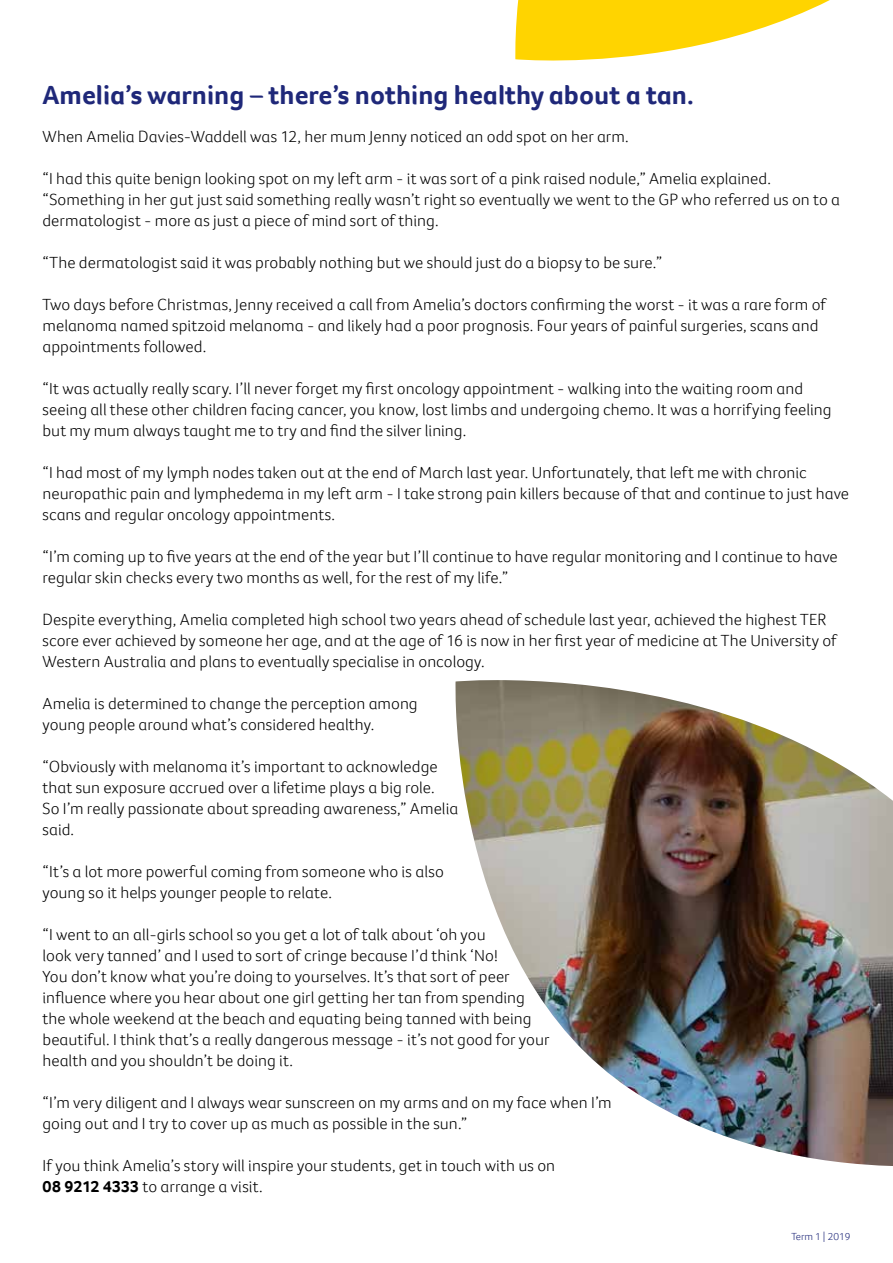
<style>
.page{position:relative;width:893px;height:1263px;background:#fff}
.page>*{position:absolute;margin:0;border:0;box-sizing:border-box;transform-origin:0 0}
.t1{font:700 27px "Foco CC";color:#1f2879}
.t2{font:300 16.5px/21px "Foco CC";color:#000}
.t3{font:300 10.5px "Foco CC";color:#1f2879}
.s1{font-weight:700}
</style>
<div class="page">
<svg style="left:515px;top:0;width:315px;height:61px"></svg>
<img style="left:455px;top:680px;width:438px;height:486px">
<h1 class="t1" style="left:43px;top:77px;width:653px">Amelia’s warning – there’s nothing healthy about a tan.</h1>
<p class="t2" style="left:43px;top:126px;width:588px">When Amelia Davies-Waddell was 12, her mum Jenny noticed an odd spot on her arm.</p>
<p class="t2" style="left:43px;top:168px;width:799px">“I had this quite benign looking spot on my left arm - it was sort of a pink raised nodule,” Amelia explained. “Something in her gut just said something really wasn’t right so eventually we went to the GP who referred us on to a dermatologist - more as just a piece of mind sort of thing.</p>
<p class="t2" style="left:43px;top:252px;width:621px">“The dermatologist said it was probably nothing but we should just do a biopsy to be sure.”</p>
<p class="t2" style="left:43px;top:294px;width:785px">Two days before Christmas, Jenny received a call from Amelia’s doctors confirming the worst - it was a rare form of melanoma named spitzoid melanoma - and likely had a poor prognosis. Four years of painful surgeries, scans and appointments followed.</p>
<p class="t2" style="left:43px;top:378px;width:791px">“It was actually really scary. I’ll never forget my first oncology appointment - walking into the waiting room and seeing all these other children facing cancer, you know, lost limbs and undergoing chemo. It was a horrifying feeling but my mum always taught me to try and find the silver lining.</p>
<p class="t2" style="left:43px;top:462px;width:808px">“I had most of my lymph nodes taken out at the end of March last year. Unfortunately, that left me with chronic neuropathic pain and lymphedema in my left arm - I take strong pain killers because of that and continue to just have scans and regular oncology appointments.</p>
<p class="t2" style="left:43px;top:546px;width:797px">“I’m coming up to five years at the end of the year but I’ll continue to have regular monitoring and I continue to have regular skin checks every two months as well, for the rest of my life.”</p>
<p class="t2" style="left:43px;top:609px;width:796px">Despite everything, Amelia completed high school two years ahead of schedule last year, achieved the highest TER score ever achieved by someone her age, and at the age of 16 is now in her first year of medicine at The University of<br>Western Australia and plans to eventually specialise in oncology.</p>
<p class="t2" style="left:43px;top:693px;width:377px">Amelia is determined to change the perception among young people around what’s considered healthy.</p>
<p class="t2" style="left:43px;top:756px;width:417px">“Obviously with melanoma it’s important to acknowledge that sun exposure accrued over a lifetime plays a big role.<br>So I’m really passionate about spreading awareness,” Amelia said.</p>
<p class="t2" style="left:43px;top:861px;width:403px">“It’s a lot more powerful coming from someone who is also young so it helps younger people to relate.</p>
<p class="t2" style="left:43px;top:924px;width:508px">“I went to an all-girls school so you get a lot of talk about ‘oh you<br>look very tanned’ and I used to sort of cringe because I’d think ‘No!<br>You don’t know what you’re doing to yourselves. It’s that sort of peer influence where you hear about one girl getting her tan from spending the whole weekend at the beach and equating being tanned with being beautiful. I think that’s a really dangerous message - it’s not good for your health and you shouldn’t be doing it.</p>
<p class="t2" style="left:43px;top:1092px;width:571px">“I’m very diligent and I always wear sunscreen on my arms and on my face when I’m going out and I try to cover up as much as possible in the sun.”</p>
<p class="t2" style="left:43px;top:1155px;width:514px">If you think Amelia’s story will inspire your students, get in touch with us on<br><span class="s1">08 9212 4333</span> to arrange a visit.</p>
<p class="t3" style="left:792px;top:1229px;width:60px">Term 1 | 2019</p>
</div>
